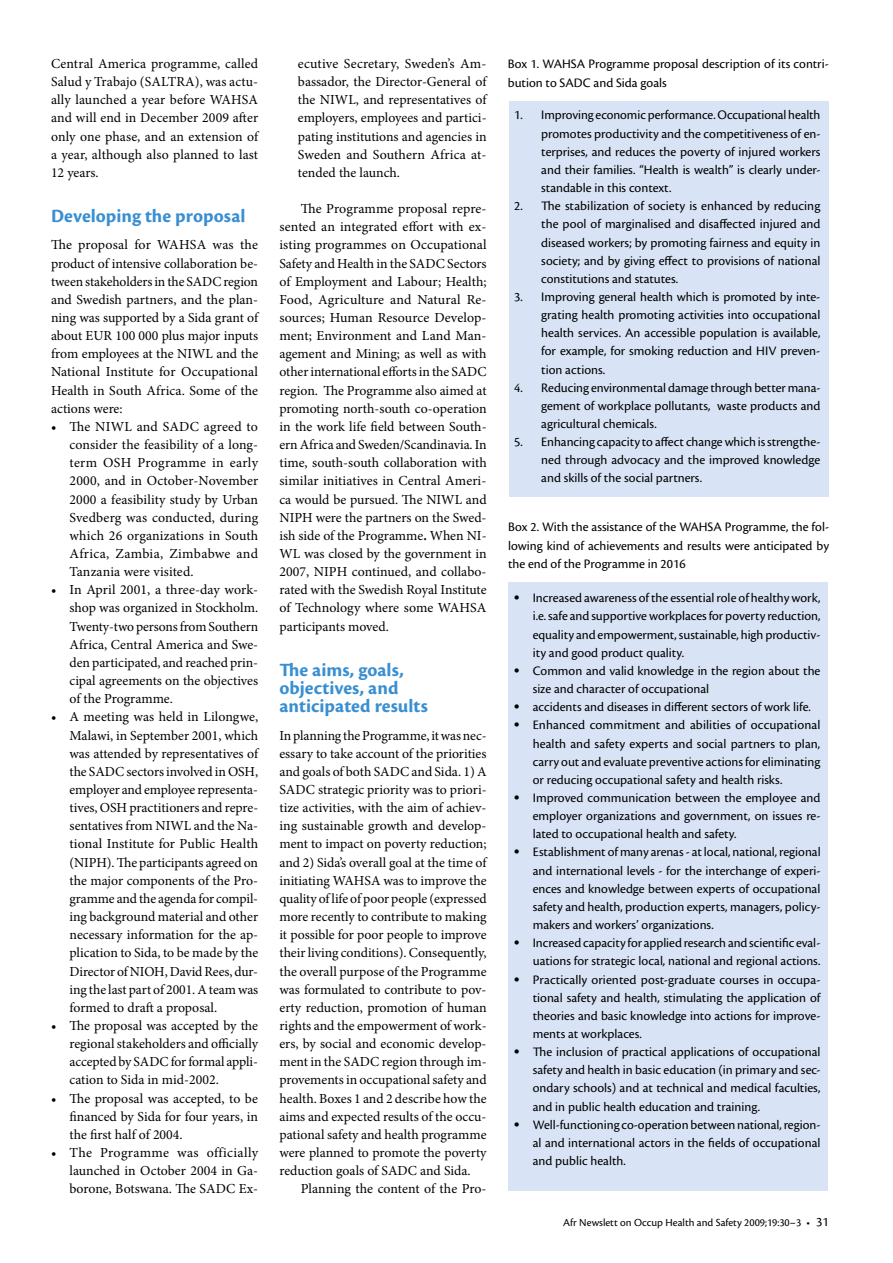
<style>
.page{position:relative;width:893px;height:1263px;background:#fff}
.page>*{position:absolute;margin:0;border:0;box-sizing:border-box;transform-origin:0 0}
.t1{font:700 19.5px/18.1px "Cronos Pro";letter-spacing:.005em;color:#398fd1}
.t2{font:13.8px/18.1px "Minion Pro";color:#000;text-align:justify}
.t3{font:13.5px/18.1px "Cronos Pro";color:#000;text-align:justify}
.t4{font:11.25px "Cronos Pro";color:#000}
.s1{font-weight:700}
.s2{font-family:"Adobe Garamond Pro";font-weight:700}
.s3{font-size:13.5px}
</style>
<div class="page">
<div style="left:509px;top:101px;width:319px;height:396px;background:#d8e4f5"></div>
<div style="left:508px;top:583px;width:320px;height:608px;background:#d8e4f5"></div>
<p class="t2" style="left:51px;top:54px;width:209px">Central America programme, called Salud y Trabajo (SALTRA), was actu&shy;ally launched a year before WAHSA and will end in December 2009 after only one phase, and an extension of a year, although also planned to last 12 years.</p>
<h1 class="t1" style="left:51px;top:207px;width:196px">Developing the proposal</h1>
<p class="t2" style="left:51px;top:236px;width:209px">The proposal for WAHSA was the product of intensive collaboration be&shy;tween stakeholders in the SADC region and Swedish partners, and the plan&shy;ning was supported by a Sida grant of about EUR 100 000 plus major inputs from employees at the NIWL and the National Institute for Occupational Health in South Africa. Some of the actions were:</p>
<p class="t2" style="left:70px;top:417px;width:190px;text-indent:-18px">• The NIWL and SADC agreed to consider the feasibility of a long&shy;term OSH Programme in early 2000, and in October-November 2000 a feasibility study by Urban Svedberg was conducted, during which 26 organizations in South Africa, Zambia, Zimbabwe and Tanzania were visited.</p>
<p class="t2" style="left:70px;top:581px;width:190px;text-indent:-18px">• In April 2001, a three-day work&shy;shop was organized in Stockholm.<br>Twenty-two persons from Southern Africa, Central America and Swe&shy;den participated, and reached prin&shy;cipal agreements on the objectives of the Programme.</p>
<p class="t2" style="left:70px;top:708px;width:190px;text-indent:-18px">• A meeting was held in Lilongwe, Malawi, in September 2001, which was attended by representatives of the SADC sectors involved in OSH, employer and employee representa&shy;tives, OSH practitioners and repre&shy;sentatives from NIWL and the Na&shy;tional Institute for Public Health (NIPH). The participants agreed on the major components of the Pro&shy;gramme and the agenda for compil&shy;ing background material and other necessary information for the ap&shy;plication to Sida, to be made by the Director of NIOH, David Rees, dur&shy;ing the last part of 2001. A team was formed to draft a proposal.</p>
<p class="t2" style="left:70px;top:1016px;width:190px;text-indent:-18px">• The proposal was accepted by the regional stakeholders and officially accepted by SADC for formal appli&shy;cation to Sida in mid-2002.</p>
<p class="t2" style="left:70px;top:1089px;width:190px;text-indent:-18px">• The proposal was accepted, to be financed by Sida for four years, in the first half of 2004.</p>
<p class="t2" style="left:70px;top:1143px;width:190px;text-indent:-18px">• The Programme was officially launched in October 2004 in Ga&shy;borone, Botswana. The SADC Ex-</p>
<p class="t2" style="left:298px;top:54px;width:190px">ecutive Secretary, Sweden’s Am&shy;bassador, the Director-General of the NIWL, and representatives of employers, employees and partici&shy;pating institutions and agencies in Sweden and Southern Africa at&shy;tended the launch.</p>
<p class="t2" style="left:279px;top:200px;width:209px;text-indent:21px">The Programme proposal repre&shy;sented an integrated effort with ex&shy;isting programmes on Occupational Safety and Health in the SADC Sectors of Employment and Labour; Health; Food, Agriculture and Natural Re&shy;sources; Human Resource Develop&shy;ment; Environment and Land Man&shy;agement and Mining; as well as with other international efforts in the SADC region. The Programme also aimed at promoting north-south co-operation in the work life field between South&shy;ern Africa and Sweden/Scandinavia. In time, south-south collaboration with similar initiatives in Central Ameri&shy;ca would be pursued. The NIWL and NIPH were the partners on the Swed&shy;ish side of the Programme<span class="s1">.</span> When NI-WL was closed by the government in 2007, NIPH continued, and collabo&shy;rated with the Swedish Royal Institute of Technology where some WAHSA participants moved.</p>
<h1 class="t1" style="left:279px;top:661px;width:150px">The aims, goals, objectives, and anticipated results</h1>
<p class="t2" style="left:279px;top:726px;width:209px">In planning the Programme, it was nec&shy;essary to take account of the priorities and goals of both SADC and Sida. 1) A SADC strategic priority was to priori&shy;tize activities, with the aim of achiev&shy;ing sustainable growth and develop&shy;ment to impact on poverty reduction; and 2) Sida’s overall goal at the time of initiating WAHSA was to improve the quality of life of poor people (expressed more recently to contribute to making it possible for poor people to improve their living conditions). Consequently, the overall purpose of the Programme was formulated to contribute to pov&shy;erty reduction, promotion of human rights and the empowerment of work&shy;ers, by social and economic develop&shy;ment in the SADC region through im&shy;provements in occupational safety and health. Boxes 1 and 2 describe how the aims and expected results of the occu&shy;pational safety and health programme were planned to promote the poverty reduction goals of SADC and Sida.</p>
<p class="t2" style="left:301px;top:1180px;width:187px">Planning the content of the Pro-</p>
<p class="t3" style="left:508px;top:55px;width:322px">Box 1. WAHSA Programme proposal description of its contri&shy;bution to SADC and Sida goals</p>
<p class="t3" style="left:541px;top:106px;width:281px;text-indent:-27px">1. Improving economic performance. Occupational health promotes productivity and the competitiveness of en&shy;terprises, and reduces the poverty of injured workers and their families. “Health is wealth” is clearly under&shy;standable in this context.</p>
<p class="t3" style="left:541px;top:197px;width:281px;text-indent:-27px">2. The stabilization of society is enhanced by reducing the pool of marginalised and disaffected injured and diseased workers; by promoting fairness and equity in society; and by giving effect to provisions of national constitutions and statutes.</p>
<p class="t3" style="left:541px;top:288px;width:281px;text-indent:-27px">3. Improving general health which is promoted by inte&shy;grating health promoting activities into occupational health services. An accessible population is available, for example, for smoking reduction and HIV preven&shy;tion actions.</p>
<p class="t3" style="left:541px;top:378px;width:281px;text-indent:-27px">4. Reducing environmental damage through better mana&shy;gement of workplace pollutants, waste products and agricultural chemicals.</p>
<p class="t3" style="left:541px;top:433px;width:281px;text-indent:-27px">5. Enhancing capacity to affect change which is strengthe&shy;ned through advocacy and the improved knowledge and skills of the social partners.</p>
<p class="t3" style="left:508px;top:518px;width:322px">Box 2. With the assistance of the WAHSA Programme, the fol&shy;lowing kind of achievements and results were anticipated by the end of the Programme in 2016</p>
<p class="t3" style="left:533px;top:589px;width:289px;text-indent:-18px"><span class="s2">•</span> Increased awareness of the essential role of healthy work, i.e. safe and supportive workplaces for poverty reduction, equality and empowerment, sustainable, high productiv&shy;ity and good product quality.</p>
<p class="t3" style="left:533px;top:662px;width:289px;text-indent:-18px"><span class="s2">•</span> Common and valid knowledge in the region about the size and character of occupational</p>
<p class="t3" style="left:514px;top:698px;width:298px"><span class="s2">•</span> accidents and diseases in different sectors of work life.</p>
<p class="t3" style="left:533px;top:716px;width:289px;text-indent:-18px"><span class="s2">•</span> Enhanced commitment and abilities of occupational health and safety experts and social partners to plan, carry out and evaluate preventive actions for eliminating or reducing occupational safety and health risks.</p>
<p class="t3" style="left:533px;top:789px;width:289px;text-indent:-18px"><span class="s2">•</span> Improved communication between the employee and employer organizations and government, on issues re&shy;lated to occupational health and safety.</p>
<p class="t3" style="left:533px;top:843px;width:289px;text-indent:-18px"><span class="s2">•</span> Establishment of many arenas - at local, national, regional and international levels - for the interchange of experi&shy;ences and knowledge between experts of occupational safety and health, production experts, managers, policy&shy;makers and workers’ organizations.</p>
<p class="t3" style="left:514px;top:934px;width:308px;text-align:right"><span class="s2">•</span> Increased capacity for applied research and scientific eval&shy;uations for strategic local, national and regional actions.</p>
<p class="t3" style="left:533px;top:970px;width:289px;text-indent:-18px"><span class="s2">•</span> Practically oriented post-graduate courses in occupa&shy;tional safety and health, stimulating the application of theories and basic knowledge into actions for improve&shy;ments at workplaces.</p>
<p class="t3" style="left:533px;top:1043px;width:289px;text-indent:-18px"><span class="s2">•</span> The inclusion of practical applications of occupational safety and health in basic education (in primary and sec&shy;ondary schools) and at technical and medical faculties, and in public health education and training.</p>
<p class="t3" style="left:533px;top:1115px;width:289px;text-indent:-18px"><span class="s2">•</span> Well-functioning co-operation between national, region&shy;al and international actors in the fields of occupational and public health.</p>
<p class="t4" style="left:563px;top:1216px;width:267px">Afr Newslett on Occup Health and Safety 2009;19:30–3 • <span class="s3">31</span></p>
</div>
